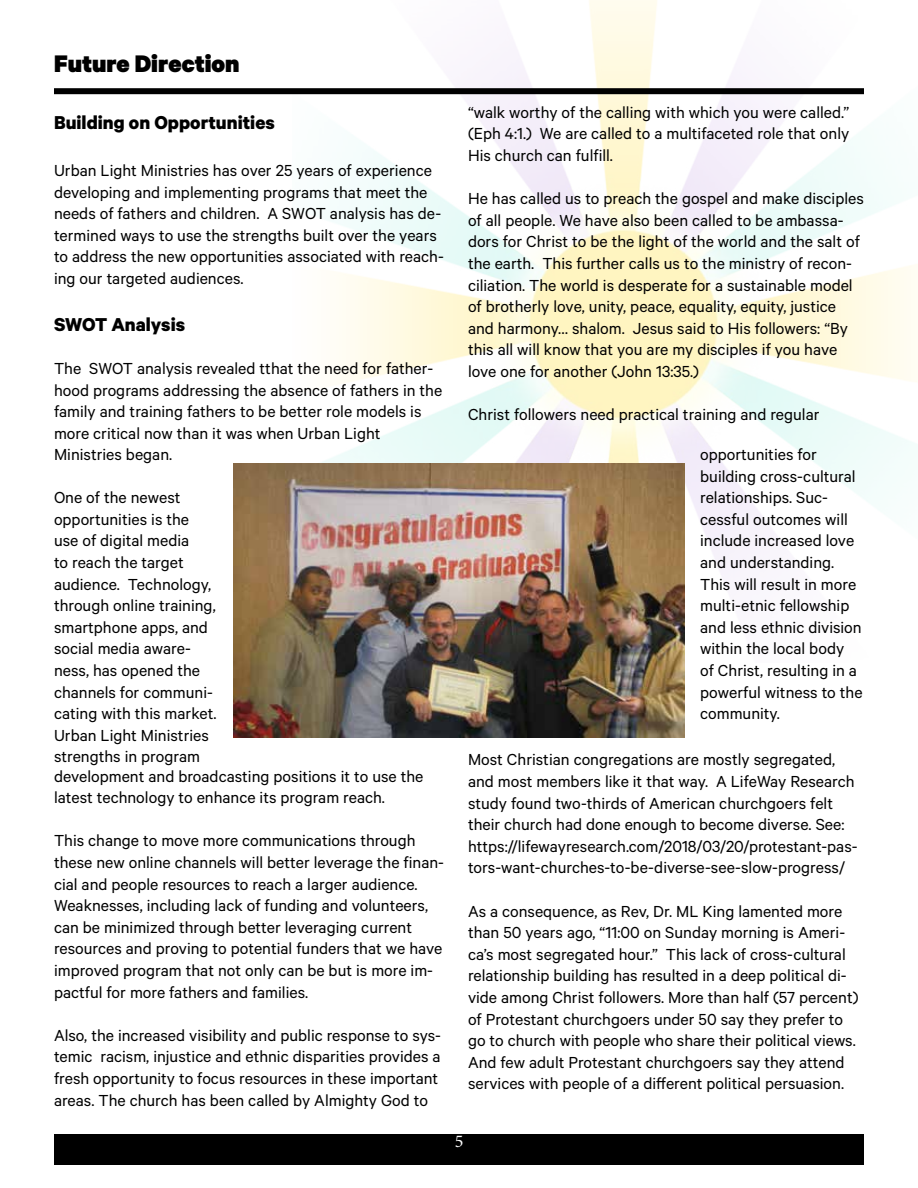
<style>
.page{position:relative;width:918px;height:1188px;background:#fff}
.page>*{position:absolute;margin:0;border:0;box-sizing:border-box;transform-origin:0 0}
.t1{font:900 27px "Calibre";color:#000}
.t2{font:700 21px "Calibre";color:#000}
.t3{font:18px/21.6px "Calibre";color:#000}
.t4{font:18px "Minion Pro";color:#fff}
</style>
<div class="page">
<div style="left:54px;top:1134px;width:810px;height:31px;background:#000"></div>
<img style="left:292px;top:0;width:626px;height:663px">
<div style="left:54px;top:88px;width:810px;height:6px;background:#000"></div>
<img style="left:234px;top:464px;width:450px;height:274px">
<h1 class="t1" style="left:54px;top:46px;width:187px">Future Direction</h1>
<p class="t2" style="left:54px;top:110px;width:222px">Building on Opportunities</p>
<p class="t3" style="left:54px;top:159px;width:391px">Urban Light Ministries has over 25 years of experience developing and implementing programs that meet the needs of fathers and children. A SWOT analysis has de&shy;termined ways to use the strengths built over the years to address the new opportunities associated with reach&shy;ing our targeted audiences.</p>
<p class="t2" style="left:54px;top:311px;width:133px">SWOT Analysis</p>
<p class="t3" style="left:54px;top:357px;width:390px">The SWOT analysis revealed tthat the need for father&shy;hood programs addressing the absence of fathers in the family and training fathers to be better role models is more critical now than it was when Urban Light</p>
<p class="t3" style="left:54px;top:443px;width:120px">Ministries began.</p>
<p class="t3" style="left:54px;top:486px;width:164px">One of the newest opportunities is the use of digital media<br>to reach the target audience. Technology, through online training, smartphone apps, and social media aware&shy;ness, has opened the channels for communi&shy;cating with this market.<br>Urban Light Ministries strengths in program</p>
<p class="t3" style="left:54px;top:764px;width:371px">development and broadcasting positions it to use the latest technology to enhance its program reach.</p>
<p class="t3" style="left:54px;top:829px;width:392px">This change to move more communications through these new online channels will better leverage the finan&shy;cial and people resources to reach a larger audience.<br>Weaknesses, including lack of funding and volunteers, can be minimized through better leveraging current resources and proving to potential funders that we have improved program that not only can be but is more im&shy;pactful for more fathers and families.</p>
<p class="t3" style="left:54px;top:1024px;width:388px">Also, the increased visibility and public response to sys&shy;temic racism, injustice and ethnic disparities provides a fresh opportunity to focus resources in these important areas. The church has been called by Almighty God to</p>
<p class="t3" style="left:468px;top:101px;width:383px;text-align:justify">“walk worthy of the calling with which you were called.” (Eph 4:1.) We are called to a multifaceted role that only His church can fulfill.</p>
<p class="t3" style="left:468px;top:187px;width:397px">He has called us to preach the gospel and make disciples of all people. We have also been called to be ambassa&shy;dors for Christ to be the light of the world and the salt of the earth. This further calls us to the ministry of recon&shy;ciliation. The world is desperate for a sustainable model of brotherly love, unity, peace, equality, equity, justice and harmony… shalom. Jesus said to His followers: “By this all will know that you are my disciples if you have love one for another (John 13:35.)</p>
<p class="t3" style="left:468px;top:403px;width:353px">Christ followers need practical training and regular</p>
<p class="t3" style="left:700px;top:443px;width:164px">opportunities for building cross-cultural relationships. Suc&shy;cessful outcomes will include increased love and understanding.<br>This will result in more multi-etnic fellowship and less ethnic division within the local body<br>of Christ, resulting in a powerful witness to the community.</p>
<p class="t3" style="left:468px;top:748px;width:391px">Most Christian congregations are mostly segregated, and most members like it that way. A LifeWay Research study found two-thirds of American churchgoers felt their church had done enough to become diverse. See: https://lifewayresearch.com/2018/03/20/protestant-pas&shy;tors-want-churches-to-be-diverse-see-slow-progress/</p>
<p class="t3" style="left:468px;top:899px;width:392px">As a consequence, as Rev, Dr. ML King lamented more than 50 years ago, “11:00 on Sunday morning is Ameri&shy;ca’s most segregated hour.” This lack of cross-cultural relationship building has resulted in a deep political di&shy;vide among Christ followers. More than half (57 percent) of Protestant churchgoers under 50 say they prefer to go to church with people who share their political views.<br>And few adult Protestant churchgoers say they attend services with people of a different political persuasion.</p>
<p class="t4" style="left:455px;top:1129px;width:10px">5</p>
</div>
